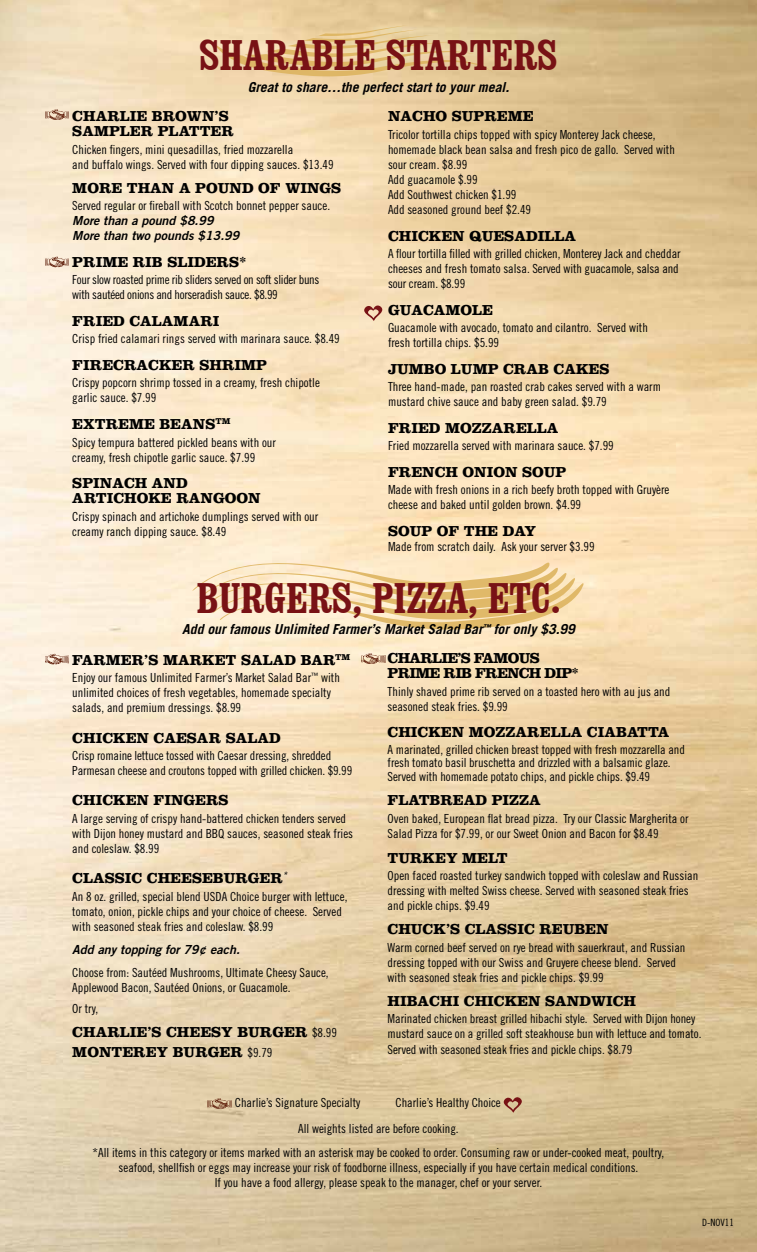
<style>
.page{position:relative;width:757px;height:1252px;background:#fff}
.page>*{position:absolute;margin:0;border:0;box-sizing:border-box;transform-origin:0 0}
.t1{font:700 condensed 42.5px "Clarendon BT";color:#781215}
.t2{font:700 15px/15px "Clarendon";color:#000}
.t3{font:700 15px/15px "Clarendon";letter-spacing:-.05em;color:#000}
.t4{font:italic 700 13.75px "Trade Gothic";color:#000}
.t5{font:12.5px/15px "Trade Gothic Cond Eighteen";color:#000}
.t6{font:12.5px/15px "Trade Gothic Cond Eighteen";letter-spacing:-.025em;color:#000}
.t7{font:10px "Trade Gothic Cond Eighteen";color:#000}
.s1{font-family:"Trade Gothic Bold Two";font-style:italic}
.s2{font-family:"Trade Gothic Cond Eighteen";font-weight:400;font-size:12.5px}
</style>
<div class="page">
<img style="left:0;top:0;width:756px;height:1251px">
<svg style="left:211px;top:25px;width:282px;height:52px;background:#e9cd97"></svg>
<svg style="left:45px;top:109px;width:25px;height:11px"></svg>
<svg style="left:362px;top:304px;width:22px;height:17px"></svg>
<svg style="left:45px;top:257px;width:25px;height:10px"></svg>
<svg style="left:192px;top:562px;width:391px;height:67px;background:#f4dbad"></svg>
<svg style="left:45px;top:653px;width:25px;height:11px"></svg>
<svg style="left:361px;top:653px;width:25px;height:11px"></svg>
<svg style="left:208px;top:1098px;width:24px;height:10px"></svg>
<svg style="left:501px;top:1096px;width:22px;height:16px"></svg>
<p class="t1" style="left:199px;top:29px;width:357px">SHARABLE STARTERS</p>
<p class="t4" style="left:247px;top:79px;width:263px">Great to share…the perfect start to your meal.</p>
<p class="t2" style="left:72px;top:109px;width:163px">CHARLIE BROWN’S<br>SAMPLER PLATTER</p>
<p class="t5" style="left:72px;top:142px;width:262px">Chicken fingers, mini quesadillas, fried mozzarella<br>and buffalo wings. Served with four dipping sauces. $13.49</p>
<p class="t2" style="left:72px;top:180px;width:270px">MORE THAN A POUND OF WINGS</p>
<p class="t5" style="left:72px;top:198px;width:259px">Served regular or fireball with Scotch bonnet pepper sauce.<br><span class="s1">More than a pound $8.99<br>More than two pounds $13.99</span></p>
<p class="t2" style="left:72px;top:254px;width:176px">PRIME RIB SLIDERS*</p>
<p class="t6" style="left:72px;top:272px;width:248px">Four slow roasted prime rib sliders served on soft slider buns with sautéed onions and horseradish sauce. $8.99</p>
<p class="t2" style="left:72px;top:313px;width:149px">FRIED CALAMARI</p>
<p class="t5" style="left:72px;top:331px;width:269px">Crisp fried calamari rings served with marinara sauce. $8.49</p>
<p class="t2" style="left:72px;top:357px;width:11px">FIRE</p>
<p class="t2" style="left:113px;top:357px;width:98px">CRACKER SHRI</p>
<p class="t2" style="left:241px;top:357px;width:27px">MP</p>
<p class="t5" style="left:72px;top:375px;width:249px">Crispy popcorn shrimp tossed in a creamy, fresh chipotle garlic sauce. $7.99</p>
<p class="t2" style="left:72px;top:416px;width:159px">EXTREME BEANS<sup>TM</sup></p>
<p class="t5" style="left:72px;top:434px;width:205px">Spicy tempura battered pickled beans with our creamy, fresh chipotle garlic sauce. $7.99</p>
<p class="t2" style="left:72px;top:475px;width:190px">SPINACH AND<br>ARTICHOKE RANGOON</p>
<p class="t5" style="left:72px;top:508px;width:247px">Crispy spinach and artichoke dumplings served with our creamy ranch dipping sauce. $8.49</p>
<p class="t2" style="left:388px;top:109px;width:147px">NACHO SUPREME</p>
<p class="t5" style="left:388px;top:127px;width:288px">Tricolor tortilla chips topped with spicy Monterey Jack cheese, homemade black bean salsa and fresh pico de gallo. Served with sour cream. $8.99<br>Add guacamole $.99<br>Add Southwest chicken $1.99<br>Add seasoned ground beef $2.49</p>
<p class="t2" style="left:388px;top:228px;width:189px">CHICKEN QUESADILLA</p>
<p class="t5" style="left:388px;top:246px;width:294px">A flour tortilla filled with grilled chicken, Monterey Jack and cheddar cheeses and fresh tomato salsa. Served with guacamole, salsa and sour cream. $8.99</p>
<p class="t2" style="left:388px;top:302px;width:107px">GUACAMOLE</p>
<p class="t5" style="left:388px;top:320px;width:261px">Guacamole with avocado, tomato and cilantro. Served with fresh tortilla chips. $5.99</p>
<p class="t2" style="left:388px;top:361px;width:223px">JUMBO LUMP CRAB CAKES</p>
<p class="t5" style="left:388px;top:379px;width:274px">Three hand-made, pan roasted crab cakes served with a warm mustard chive sauce and baby green salad. $9.79</p>
<p class="t2" style="left:388px;top:420px;width:172px">FRIED MOZZARELLA</p>
<p class="t5" style="left:388px;top:438px;width:227px">Fried mozzarella served with marinara sauce. $7.99</p>
<p class="t2" style="left:388px;top:464px;width:180px">FRENCH ONION SOUP</p>
<p class="t5" style="left:388px;top:482px;width:283px">Made with fresh onions in a rich beefy broth topped with Gruyère cheese and baked until golden brown. $4.99</p>
<p class="t2" style="left:388px;top:523px;width:149px">SOUP OF THE DAY</p>
<p class="t5" style="left:388px;top:538px;width:208px">Made from scratch daily. Ask your server $3.99</p>
<p class="t1" style="left:196px;top:571px;width:365px">BURGERS, PIZZA, ETC.</p>
<p class="t4" style="left:182px;top:620px;width:394px">Add our famous Unlimited Farmer’s Market Salad Bar<sup>™</sup> for only $3.99</p>
<p class="t2" style="left:72px;top:652px;width:279px">FARMER’S MARKET SALAD BAR<sup>TM</sup></p>
<p class="t5" style="left:72px;top:670px;width:269px">Enjoy our famous Unlimited Farmer’s Market Salad Bar<sup>™</sup> with unlimited choices of fresh vegetables, homemade specialty salads, and premium dressings. $8.99</p>
<p class="t2" style="left:72px;top:729px;width:209px">CHICKEN CAESAR SALAD</p>
<p class="t5" style="left:72px;top:748px;width:281px">Crisp romaine lettuce tossed with Caesar dressing, shredded<br>Parmesan cheese and croutons topped with grilled chicken. $9.99</p>
<p class="t2" style="left:72px;top:792px;width:158px">CHICKEN FINGERS</p>
<p class="t5" style="left:72px;top:810px;width:282px">A large serving of crispy hand-battered chicken tenders served with Dijon honey mustard and BBQ sauces, seasoned steak fries and coleslaw. $8.99</p>
<p class="t2" style="left:72px;top:870px;width:216px">CLASSIC CHEESEBURGER<sup>*</sup></p>
<p class="t5" style="left:72px;top:888px;width:276px">An 8 oz. grilled, special blend USDA Choice burger with lettuce, tomato, onion, pickle chips and your choice of cheese. Served with seasoned steak fries and coleslaw. $8.99</p>
<p class="t5" style="left:72px;top:938px;width:258px;line-height:22.5px"><span class="s1">Add any topping for 79¢ each.<br></span>Choose from: Sautéed Mushrooms, Ultimate Cheesy Sauce,</p>
<p class="t5" style="left:72px;top:976px;width:219px;line-height:21.2px">Applewood Bacon, Sautéed Onions, or Guacamole.<br>Or try,</p>
<p class="t2" style="left:72px;top:1021px;width:266px;line-height:20px">CHARLIE’S CHEESY BURGER <span class="s2">$8.99<br></span>MONTEREY BURGER <span class="s2">$9.79</span></p>
<p class="t3" style="left:387px;top:650px;width:193px">CHARLIE’S FAMOUS<br>PRIME RIB FRENCH DIP*</p>
<p class="t5" style="left:387px;top:683px;width:284px">Thinly shaved prime rib served on a toasted hero with au jus and seasoned steak fries. $9.99</p>
<p class="t2" style="left:387px;top:724px;width:283px">CHICKEN MOZZARELLA CIABATTA</p>
<p class="t5" style="left:387px;top:742px;width:299px;line-height:13.8px">A marinated, grilled chicken breast topped with fresh mozzarella and fresh tomato basil bruschetta and drizzled with a balsamic glaze.<br>Served with homemade potato chips, and pickle chips. $9.49</p>
<p class="t2" style="left:387px;top:792px;width:155px">FLATBREAD PIZZA</p>
<p class="t5" style="left:387px;top:810px;width:302px">Oven baked, European flat bread pizza. Try our Classic Margherita or<br>Salad Pizza for $7.99, or our Sweet Onion and Bacon for $8.49</p>
<p class="t2" style="left:387px;top:850px;width:121px">TURKEY MELT</p>
<p class="t5" style="left:387px;top:868px;width:312px">Open faced roasted turkey sandwich topped with coleslaw and Russian dressing with melted Swiss cheese. Served with seasoned steak fries and pickle chips. $9.49</p>
<p class="t2" style="left:387px;top:921px;width:222px">CHUCK’S CLASSIC REUBEN</p>
<p class="t5" style="left:387px;top:939px;width:299px">Warm corned beef served on rye bread with sauerkraut, and Russian dressing topped with our Swiss and Gruyere cheese blend. Served with seasoned steak fries and pickle chips. $9.99</p>
<p class="t2" style="left:387px;top:993px;width:250px">HIBACHI CHICKEN SANDWICH</p>
<p class="t5" style="left:387px;top:1011px;width:315px">Marinated chicken breast grilled hibachi style. Served with Dijon honey mustard sauce on a grilled soft steakhouse bun with lettuce and tomato.<br>Served with seasoned steak fries and pickle chips. $8.79</p>
<p class="t5" style="left:235px;top:1095px;width:127px">Charlie’s Signature Specialty</p>
<p class="t5" style="left:395px;top:1095px;width:107px">Charlie’s Healthy Choice</p>
<p class="t5" style="left:93px;top:1115px;width:573px;line-height:24px;text-align:center">All weights listed are before cooking.<br>*All items in this category or items marked with an asterisk may be cooked to order. Consuming raw or under-cooked meat, poultry,</p>
<p class="t5" style="left:118px;top:1159px;width:521px;text-align:center">seafood, shellfish or eggs may increase your risk of foodborne illness, especially if you have certain medical conditions.<br>If you have a food allergy, please speak to the manager, chef or your server.</p>
<p class="t7" style="left:702px;top:1215px;width:33px">D-NOV11</p>
</div>
